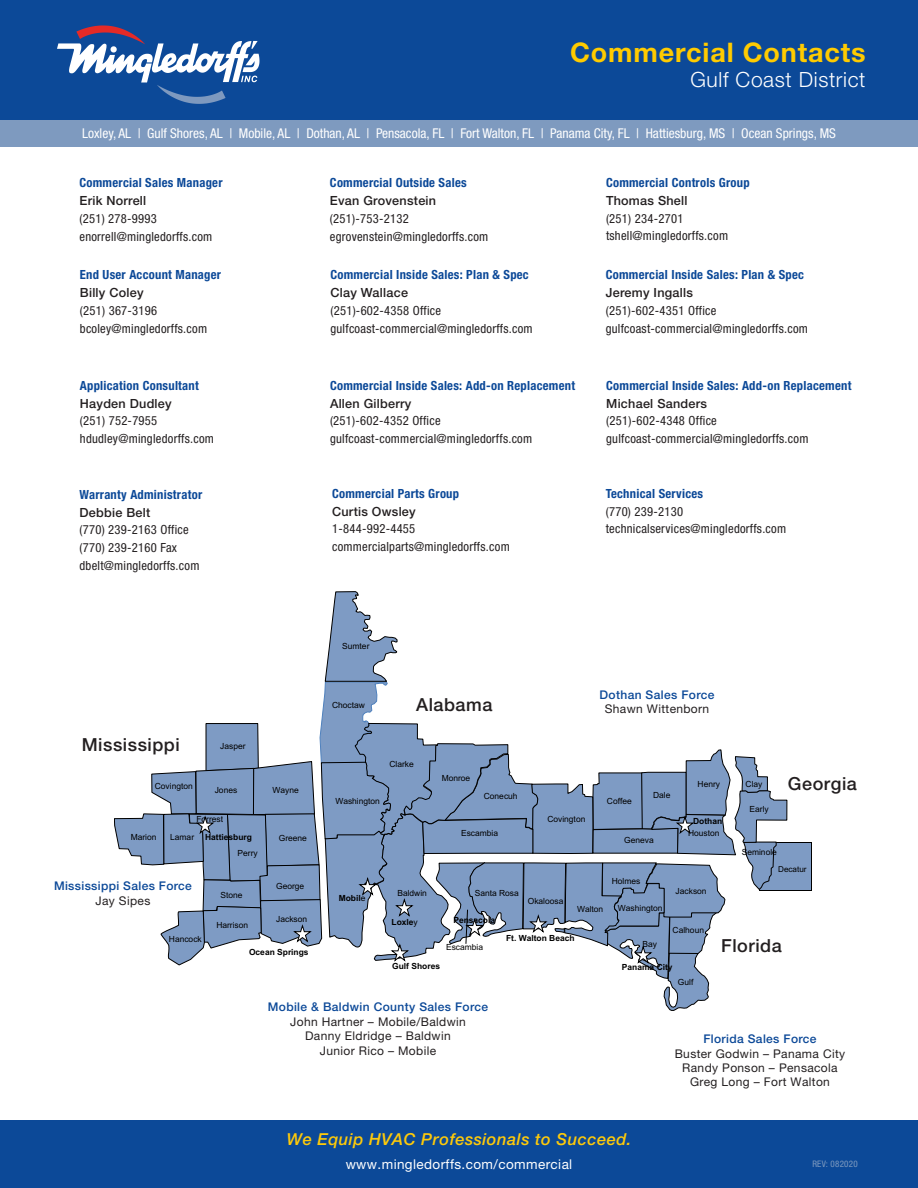
<style>
.page{position:relative;width:918px;height:1188px;background:#fff}
.page>*{position:absolute;margin:0;border:0;box-sizing:border-box;transform-origin:0 0}
.t1{font:700 27px "Helvetica Neue LT Pro";letter-spacing:.03em;color:#ffcb00}
.t2{font:300 21px "Helvetica Neue LT Pro";letter-spacing:.03em;color:#fff}
.t3{font:500 18px "Helvetica Neue LT Pro";letter-spacing:.03em;color:#231f20}
.t4{font:italic 500 16.5px "Helvetica Neue LT Pro";letter-spacing:.03em;color:#feca0a}
.t5{font:condensed 13.5px "Helvetica Neue LT Pro";color:#fff}
.t6{font:13.5px "Helvetica Neue LT Pro";letter-spacing:.03em;color:#fff}
.t7{font:condensed 12.6px "Helvetica Neue LT Pro";letter-spacing:.02em;color:#231f20}
.t8{font:700 condensed 12.6px "Helvetica Neue LT Pro";letter-spacing:.02em;color:#0c4998}
.t9{font:500 12.6px "Helvetica Neue LT Pro";letter-spacing:.02em;color:#231f20}
.t10{font:12px/14.4px "Helvetica Neue LT Pro";letter-spacing:.03em;color:#231f20;text-align:center}
.t11{font:500 12px "Helvetica Neue LT Pro";letter-spacing:.03em;color:#0c4998}
.t12{font:condensed 9px "Helvetica Neue LT Pro";letter-spacing:.03em;color:#7e9abf}
.t13{font:8.4px "Arial";color:#000}
.t14{font:700 8.4px "Arial";color:#000}
.t15{font:8.1px "Arial";color:#000}
.s1{font-weight:400}
</style>
<div class="page">
<div style="left:0;top:1120px;width:918px;height:68px;background:#0c4998"></div>
<div style="left:759px;top:842px;width:52px;height:49px;background:#7e9bc4"></div>
<hr style="left:811px;top:843px;width:1px;height:48px;background:#000">
<hr style="left:760px;top:842px;width:51px;height:1px;background:#000">
<hr style="left:760px;top:891px;width:51px;height:1px;background:#000">
<svg style="left:114px;top:591px;width:673px;height:420px"></svg>
<div style="left:0;top:0;width:918px;height:120px;background:#0c4998"></div>
<div style="left:0;top:120px;width:918px;height:27px;background:#7e9abf"></div>
<svg style="left:57px;top:25px;width:202px;height:79px"></svg>
<p class="t1" style="left:570px;top:35px;width:297px">Commercial Contacts</p>
<p class="t2" style="left:690px;top:67px;width:177px">Gulf Coast District</p>
<p class="t5" style="left:82px;top:126px;width:755px">Loxley, AL | Gulf Shores, AL | Mobile, AL | Dothan, AL | Pensacola, FL | Fort Walton, FL | Panama City, FL | Hattiesburg, MS | Ocean Springs, MS</p>
<p class="t8" style="left:80px;top:175px;width:145px">Commercial Sales Manager</p>
<p class="t9" style="left:80px;top:193px;width:68px">Erik Norrell</p>
<p class="t7" style="left:80px;top:211px;width:79px">(251) 278-9993</p>
<p class="t7" style="left:80px;top:229px;width:134px">enorrell@mingledorffs.com</p>
<p class="t8" style="left:80px;top:267px;width:143px">End User Account Manager</p>
<p class="t9" style="left:80px;top:285px;width:65px">Billy Coley</p>
<p class="t7" style="left:80px;top:303px;width:79px">(251) 367-3196</p>
<p class="t7" style="left:80px;top:321px;width:129px">bcoley@mingledorffs.com</p>
<p class="t8" style="left:80px;top:378px;width:120px">Application Consultant</p>
<p class="t9" style="left:80px;top:396px;width:93px">Hayden Dudley</p>
<p class="t7" style="left:80px;top:414px;width:79px">(251) 752-7955</p>
<p class="t7" style="left:80px;top:431px;width:136px">hdudley@mingledorffs.com</p>
<p class="t8" style="left:80px;top:487px;width:124px">Warranty Administrator</p>
<p class="t9" style="left:80px;top:505px;width:72px">Debbie Belt</p>
<p class="t7" style="left:80px;top:523px;width:111px">(770) 239-2163 Office</p>
<p class="t7" style="left:80px;top:540px;width:99px">(770) 239-2160 Fax</p>
<p class="t7" style="left:80px;top:558px;width:122px">dbelt@mingledorffs.com</p>
<p class="t8" style="left:330px;top:175px;width:138px">Commercial Outside Sales</p>
<p class="t9" style="left:330px;top:193px;width:108px">Evan Grovenstein</p>
<p class="t7" style="left:330px;top:211px;width:80px">(251)-753-2132</p>
<p class="t7" style="left:330px;top:229px;width:160px">egrovenstein@mingledorffs.com</p>
<p class="t8" style="left:330px;top:267px;width:200px">Commercial Inside Sales: Plan &amp; Spec</p>
<p class="t9" style="left:330px;top:285px;width:79px">Clay Wallace</p>
<p class="t7" style="left:330px;top:303px;width:112px">(251)-602-4358 Office</p>
<p class="t7" style="left:330px;top:321px;width:204px">gulfcoast-commercial@mingledorffs.com</p>
<p class="t8" style="left:330px;top:378px;width:247px">Commercial Inside Sales: Add-on Replacement</p>
<p class="t9" style="left:330px;top:396px;width:83px">Allen Gilberry</p>
<p class="t7" style="left:330px;top:414px;width:112px">(251)-602-4352 Office</p>
<p class="t7" style="left:330px;top:431px;width:204px">gulfcoast-commercial@mingledorffs.com</p>
<p class="t8" style="left:332px;top:486px;width:129px">Commercial Parts Group</p>
<p class="t9" style="left:332px;top:504px;width:85px">Curtis Owsley</p>
<p class="t7" style="left:332px;top:522px;width:85px">1-844-992-4455</p>
<p class="t7" style="left:332px;top:539px;width:179px">commercialparts@mingledorffs.com</p>
<p class="t8" style="left:606px;top:175px;width:145px">Commercial Controls Group</p>
<p class="t9" style="left:606px;top:193px;width:83px">Thomas Shell</p>
<p class="t7" style="left:606px;top:211px;width:79px">(251) 234-2701</p>
<p class="t7" style="left:606px;top:229px;width:124px">tshell@mingledorffs.com</p>
<p class="t8" style="left:606px;top:267px;width:200px">Commercial Inside Sales: Plan &amp; Spec</p>
<p class="t9" style="left:606px;top:285px;width:89px">Jeremy Ingalls</p>
<p class="t7" style="left:606px;top:303px;width:112px">(251)-602-4351 Office</p>
<p class="t7" style="left:606px;top:321px;width:204px">gulfcoast-commercial@mingledorffs.com</p>
<p class="t8" style="left:606px;top:378px;width:247px">Commercial Inside Sales: Add-on Replacement</p>
<p class="t9" style="left:606px;top:396px;width:102px">Michael Sanders</p>
<p class="t7" style="left:606px;top:414px;width:112px">(251)-602-4348 Office</p>
<p class="t7" style="left:606px;top:431px;width:204px">gulfcoast-commercial@mingledorffs.com</p>
<p class="t8" style="left:606px;top:486px;width:99px">Technical Services</p>
<p class="t7" style="left:606px;top:504px;width:79px">(770) 239-2130</p>
<p class="t7" style="left:606px;top:522px;width:182px">technicalservices@mingledorffs.com</p>
<p class="t13" style="left:342px;top:640px;width:29px">Sumter</p>
<p class="t13" style="left:332px;top:699px;width:34px">Choctaw</p>
<p class="t3" style="left:416px;top:694px;width:78px">Alabama</p>
<p class="t11" style="left:600px;top:688px;width:116px">Dothan Sales Force</p>
<p class="t10" style="left:605px;top:702px;width:106px">Shawn Wittenborn</p>
<p class="t3" style="left:82px;top:734px;width:100px">Mississippi</p>
<p class="t13" style="left:220px;top:740px;width:27px">Jasper</p>
<p class="t13" style="left:390px;top:759px;width:26px">Clarke</p>
<p class="t13" style="left:155px;top:780px;width:40px">Covington</p>
<p class="t13" style="left:215px;top:785px;width:24px">Jones</p>
<p class="t13" style="left:273px;top:785px;width:28px">Wayne</p>
<p class="t13" style="left:131px;top:832px;width:27px">Marion</p>
<p class="t13" style="left:170px;top:832px;width:25px">Lamar</p>
<p class="t13" style="left:196px;top:813px;width:28px">Forrest</p>
<p class="t14" style="left:205px;top:832px;width:48px">Hattiesburg</p>
<p class="t13" style="left:279px;top:832px;width:30px">Greene</p>
<p class="t13" style="left:238px;top:847px;width:22px">Perry</p>
<p class="t13" style="left:335px;top:795px;width:46px">Washington</p>
<p class="t13" style="left:442px;top:773px;width:30px">Monroe</p>
<p class="t13" style="left:484px;top:791px;width:35px">Conecuh</p>
<p class="t13" style="left:461px;top:827px;width:39px">Escambia</p>
<p class="t13" style="left:547px;top:813px;width:40px">Covington</p>
<p class="t13" style="left:607px;top:795px;width:26px">Coffee</p>
<p class="t13" style="left:653px;top:789px;width:19px">Dale</p>
<p class="t13" style="left:624px;top:835px;width:31px">Geneva</p>
<p class="t13" style="left:698px;top:778px;width:24px">Henry</p>
<p class="t14" style="left:693px;top:815px;width:31px">Dothan</p>
<p class="t13" style="left:688px;top:827px;width:33px">Houston</p>
<p class="t13" style="left:746px;top:778px;width:18px">Clay</p>
<p class="t13" style="left:750px;top:803px;width:21px">Early</p>
<p class="t13" style="left:742px;top:847px;width:37px">Seminole</p>
<p class="t3" style="left:788px;top:773px;width:70px">Georgia</p>
<p class="t15" style="left:778px;top:864px;width:30px">Decatur</p>
<p class="t11" style="left:54px;top:879px;width:139px">Mississippi Sales Force</p>
<p class="t10" style="left:96px;top:893px;width:56px">Jay Sipes</p>
<p class="t13" style="left:220px;top:889px;width:24px">Stone</p>
<p class="t13" style="left:216px;top:919px;width:33px">Harrison</p>
<p class="t13" style="left:276px;top:880px;width:30px">George</p>
<p class="t13" style="left:276px;top:913px;width:32px">Jackson</p>
<p class="t14" style="left:339px;top:892px;width:28px">Mobil<span class="s1">e</span></p>
<p class="t13" style="left:397px;top:887px;width:31px">Baldwin</p>
<p class="t14" style="left:392px;top:916px;width:28px">Loxle<span class="s1">y</span></p>
<p class="t13" style="left:475px;top:887px;width:46px">Santa Rosa</p>
<p class="t14" style="left:453px;top:914px;width:43px">Pensacola</p>
<p class="t13" style="left:528px;top:895px;width:37px">Okaloosa</p>
<p class="t13" style="left:612px;top:875px;width:30px">Holmes</p>
<p class="t13" style="left:577px;top:904px;width:28px">Walton</p>
<p class="t13" style="left:618px;top:903px;width:46px">Washington</p>
<p class="t13" style="left:676px;top:886px;width:32px">Jackson</p>
<p class="t13" style="left:673px;top:924px;width:33px">Calhoun</p>
<p class="t13" style="left:169px;top:933px;width:34px">Hancock</p>
<p class="t14" style="left:249px;top:946px;width:61px">Ocean Springs</p>
<p class="t13" style="left:446px;top:942px;width:39px">Escambia</p>
<p class="t14" style="left:506px;top:932px;width:70px">Ft. Walton Beach</p>
<p class="t13" style="left:642px;top:938px;width:16px">Bay</p>
<p class="t3" style="left:721px;top:935px;width:62px">Florida</p>
<p class="t14" style="left:392px;top:961px;width:49px">Gulf Shores</p>
<p class="t14" style="left:622px;top:961px;width:52px">Panama City</p>
<p class="t13" style="left:678px;top:976px;width:17px">Gulf</p>
<p class="t11" style="left:268px;top:1000px;width:222px">Mobile &amp; Baldwin County Sales Force</p>
<p class="t10" style="left:290px;top:1014px;width:177px">John Hartner – Mobile/Baldwin</p>
<p class="t10" style="left:305px;top:1028px;width:147px">Danny Eldridge – Baldwin</p>
<p class="t10" style="left:320px;top:1043px;width:118px">Junior Rico – Mobile</p>
<p class="t4" style="left:287px;top:1129px;width:346px">We Equip HVAC Professionals to Succeed.</p>
<p class="t6" style="left:346px;top:1156px;width:228px">www.mingledorffs.com/commercial</p>
<p class="t11" style="left:703px;top:1032px;width:115px">Florida Sales Force</p>
<p class="t10" style="left:675px;top:1046px;width:172px">Buster Godwin – Panama City<br>Randy Ponson – Pensacola</p>
<p class="t10" style="left:690px;top:1075px;width:141px">Greg Long – Fort Walton</p>
<p class="t12" style="left:812px;top:1159px;width:47px">REV: 082020</p>
</div>
